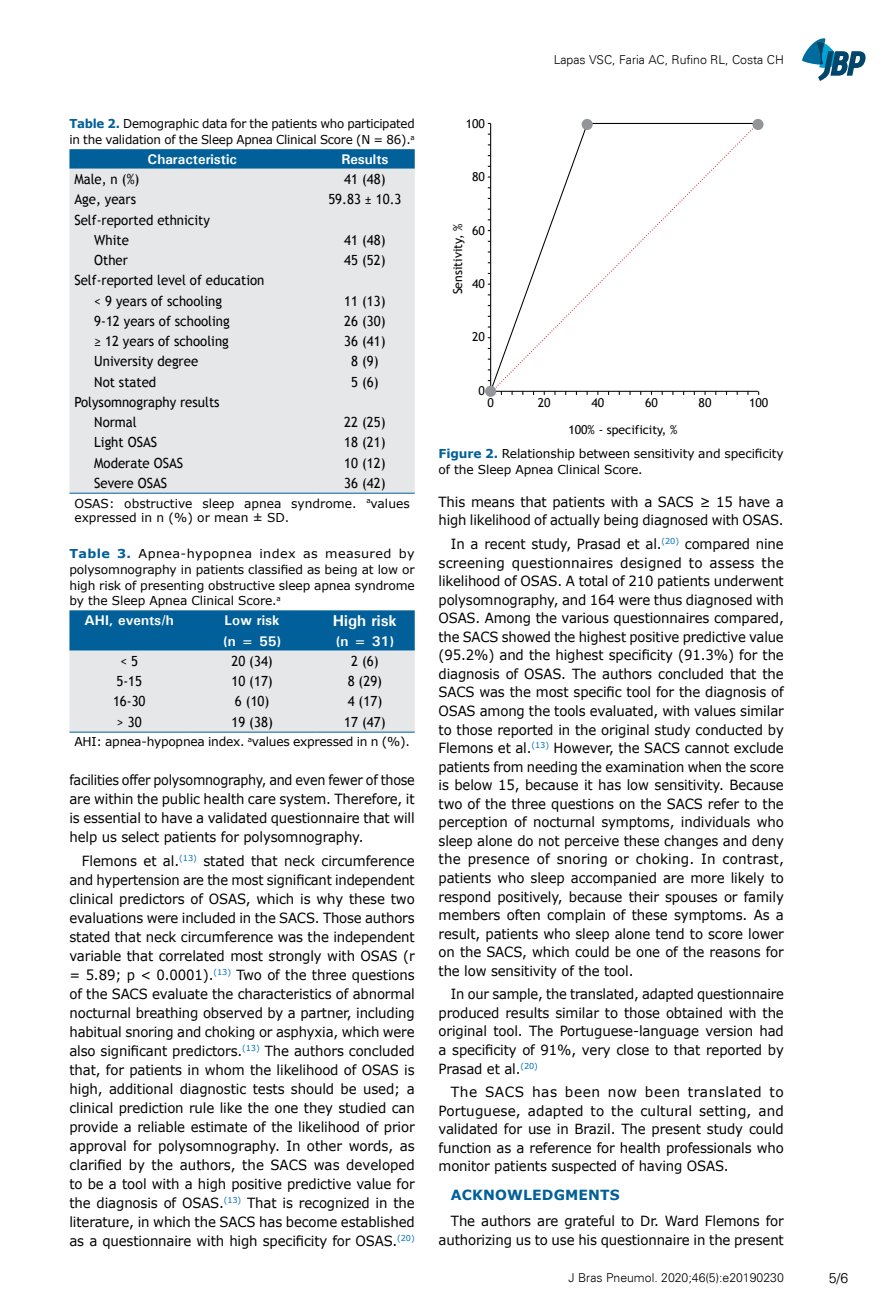
<style>
.page{position:relative;width:893px;height:1315px;background:#fff}
.page>*{position:absolute;margin:0;border:0;box-sizing:border-box;transform-origin:0 0}
.t1{font:700 15.75px "Univers";color:#fff}
.t2{font:14px/18.6px "Verdana";letter-spacing:-.01em;color:#000;text-align:justify;scale:.95 1}
.t3{font:14px/20.3px "Trebuchet MS";color:#000;scale:.94 1}
.t4{font:14px/18.6px "Verdana";letter-spacing:-.01em;color:#000;text-align:justify}
.t5{font:14px/18.6px "Verdana";letter-spacing:-.01em;color:#000;text-align:justify;scale:.93 1}
.t6{font:14px/18.9px "Verdana";letter-spacing:-.01em;color:#000;text-align:justify;scale:.91 1}
.t7{font:700 14px "Univers";color:#fff}
.t8{font:700 14px "Verdana";letter-spacing:.01em;color:#01609a}
.t9{font:300 14px "Univers";color:#000}
.t10{font:12.25px/14.7px "Verdana";letter-spacing:-.01em;color:#000}
.t11{font:12.25px/15.8px "Verdana";letter-spacing:-.01em;color:#000;text-align:justify;scale:1.05 1}
.t12{font:12.25px/15.8px "Verdana";letter-spacing:-.01em;color:#000;scale:.96 1}
.t13{font:300 12.25px "Univers";color:#000}
.t14{font:12.25px "Trebuchet MS";color:#000}
.s1{font-weight:700;color:#01609a}
</style>
<div class="page">
<svg style="left:802px;top:38px;width:64px;height:43px"></svg>
<svg style="left:69px;top:149px;width:346px;height:20px;background:#08649c"></svg>
<div style="left:69px;top:169px;width:346px;height:324px;background:#e6e7e8"></div>
<hr style="left:69px;top:493px;width:246px;height:1px;background:#01609a">
<hr style="left:315px;top:493px;width:100px;height:1px;background:#01609a">
<svg style="left:69px;top:610px;width:346px;height:121px;background:#9abace"></svg>
<hr style="left:69px;top:731px;width:120px;height:1px;background:#01609a">
<hr style="left:189px;top:731px;width:126px;height:1px;background:#01609a">
<hr style="left:315px;top:731px;width:100px;height:1px;background:#01609a">
<svg style="left:491px;top:123px;width:267px;height:270px"></svg>
<hr style="left:490px;top:123px;width:1px;height:272px;background:#000">
<hr style="left:488px;top:391px;width:270px;height:1px;background:#000">
<div style="left:752px;top:119px;width:11px;height:11px;background:#939598;border-radius:50%"></div>
<div style="left:582px;top:119px;width:11px;height:11px;background:#939598;border-radius:50%"></div>
<div style="left:485px;top:386px;width:11px;height:11px;background:#939598;border-radius:50%"></div>
<p class="t12" style="left:69px;top:116px;width:361px"><span class="s1">Table 2.</span> Demographic data for the patients who participated in the validation of the Sleep Apnea Clinical Score (N = 86).<sup>a</sup></p>
<p class="t7" style="left:148px;top:150px;width:91px">Characteristic</p>
<p class="t7" style="left:341px;top:150px;width:49px">Results</p>
<p class="t3" style="left:74px;top:169px;width:71px">Male, n (%)</p>
<p class="t3" style="left:344px;top:169px;width:46px">41 (48)</p>
<p class="t3" style="left:74px;top:189px;width:67px">Age, years</p>
<p class="t3" style="left:328px;top:189px;width:79px">59.83 ± 10.3</p>
<p class="t3" style="left:94px;top:210px;width:125px;text-indent:-20px">Self-reported ethnicity<br>White</p>
<p class="t3" style="left:344px;top:230px;width:46px">41 (48)</p>
<p class="t3" style="left:94px;top:250px;width:37px">Other</p>
<p class="t3" style="left:344px;top:250px;width:46px">45 (52)</p>
<p class="t3" style="left:94px;top:270px;width:183px;text-indent:-20px">Self-reported level of education &lt; 9 years of schooling</p>
<p class="t3" style="left:344px;top:291px;width:46px">11 (13)</p>
<p class="t3" style="left:94px;top:311px;width:146px">9-12 years of schooling</p>
<p class="t3" style="left:344px;top:311px;width:46px">26 (30)</p>
<p class="t3" style="left:94px;top:331px;width:145px">≥ 12 years of schooling</p>
<p class="t3" style="left:344px;top:331px;width:46px">36 (41)</p>
<p class="t3" style="left:94px;top:351px;width:112px">University degree</p>
<p class="t3" style="left:351px;top:351px;width:31px">8 (9)</p>
<p class="t3" style="left:94px;top:372px;width:68px">Not stated</p>
<p class="t3" style="left:351px;top:372px;width:31px">5 (6)</p>
<p class="t3" style="left:94px;top:392px;width:135px;text-indent:-20px">Polysomnography results<br>Normal</p>
<p class="t3" style="left:344px;top:412px;width:46px">22 (25)</p>
<p class="t3" style="left:94px;top:432px;width:68px">Light OSAS</p>
<p class="t3" style="left:344px;top:432px;width:46px">18 (21)</p>
<p class="t3" style="left:94px;top:452px;width:96px">Moderate OSAS</p>
<p class="t3" style="left:344px;top:452px;width:46px">10 (12)</p>
<p class="t3" style="left:94px;top:473px;width:79px">Severe OSAS</p>
<p class="t3" style="left:344px;top:473px;width:46px">36 (42)</p>
<p class="t10" style="left:74px;top:496px;width:337px">OSAS: obstructive sleep apnea syndrome. <sup>a</sup>values expressed in n (%) or mean ± SD.</p>
<p class="t11" style="left:69px;top:546px;width:330px"><span class="s1">Table 3.</span> Apnea-hypopnea index as measured by polysomnography in patients classified as being at low or high risk of presenting obstructive sleep apnea syndrome by the Sleep Apnea Clinical Score.<sup>a</sup></p>
<p class="t7" style="left:85px;top:611px;width:91px">AHI, events/h</p>
<p class="t7" style="left:225px;top:611px;width:57px">Low risk</p>
<p class="t1" style="left:333px;top:611px;width:66px">High risk</p>
<p class="t7" style="left:223px;top:632px;width:60px">(n = 55)</p>
<p class="t7" style="left:336px;top:632px;width:60px">(n = 31)</p>
<p class="t3" style="left:120px;top:651px;width:20px">&lt; 5</p>
<p class="t3" style="left:231px;top:651px;width:46px">20 (34)</p>
<p class="t3" style="left:351px;top:651px;width:31px">2 (6)</p>
<p class="t3" style="left:116px;top:671px;width:29px">5-15</p>
<p class="t3" style="left:231px;top:671px;width:46px">10 (17)</p>
<p class="t3" style="left:348px;top:671px;width:38px">8 (29)</p>
<p class="t3" style="left:113px;top:691px;width:36px">16-30</p>
<p class="t3" style="left:235px;top:691px;width:38px">6 (10)</p>
<p class="t3" style="left:348px;top:691px;width:38px">4 (17)</p>
<p class="t3" style="left:117px;top:712px;width:28px">&gt; 30</p>
<p class="t3" style="left:231px;top:712px;width:46px">19 (38)</p>
<p class="t3" style="left:344px;top:712px;width:46px">17 (47)</p>
<p class="t10" style="left:74px;top:735px;width:337px">AHI: apnea-hypopnea index. <sup>a</sup>values expressed in n (%).</p>
<p class="t6" style="left:69px;top:770px;width:381px">facilities offer polysomnography, and even fewer of those are within the public health care system. Therefore, it is essential to have a validated questionnaire that will help us select patients for polysomnography.</p>
<p class="t2" style="left:69px;top:851px;width:365px;text-indent:12px">Flemons et al.<sup>(13)</sup> stated that neck circumference and hypertension are the most significant independent clinical predictors of OSAS, which is why these two evaluations were included in the SACS. Those authors stated that neck circumference was the independent variable that correlated most strongly with OSAS (r = 5.89; p &lt; 0.0001).<sup>(13)</sup> Two of the three questions of the SACS evaluate the characteristics of abnormal nocturnal breathing observed by a partner, including habitual snoring and choking or asphyxia, which were also significant predictors.<sup>(13)</sup> The authors concluded that, for patients in whom the likelihood of OSAS is high, additional diagnostic tests should be used; a clinical prediction rule like the one they studied can provide a reliable estimate of the likelihood of prior approval for polysomnography. In other words, as clarified by the authors, the SACS was developed to be a tool with a high positive predictive value for the diagnosis of OSAS.<sup>(13)</sup> That is recognized in the literature, in which the SACS has become established as a questionnaire with high specificity for OSAS.<sup>(20)</sup></p>
<p class="t14" style="left:466px;top:116px;width:21px">100</p>
<p class="t14" style="left:472px;top:170px;width:14px">80</p>
<p class="t14" style="left:451px;top:294px;width:72px;rotate:-90deg">Sensitivity, %</p>
<p class="t14" style="left:472px;top:223px;width:14px">60</p>
<p class="t14" style="left:472px;top:276px;width:14px">40</p>
<p class="t14" style="left:472px;top:330px;width:14px">20</p>
<p class="t14" style="left:479px;top:383px;width:8px">0</p>
<p class="t13" style="left:554px;top:52px;width:232px">Lapas VSC, Faria AC, Rufino RL, Costa CH</p>
<p class="t14" style="left:487px;top:395px;width:8px">0</p>
<p class="t14" style="left:538px;top:395px;width:14px">20</p>
<p class="t14" style="left:591px;top:395px;width:14px">40</p>
<p class="t14" style="left:645px;top:395px;width:14px">60</p>
<p class="t14" style="left:699px;top:395px;width:14px">80</p>
<p class="t14" style="left:749px;top:395px;width:21px">100</p>
<p class="t14" style="left:568px;top:422px;width:111px">100% - specificity, %</p>
<p class="t10" style="left:439px;top:446px;width:347px;line-height:15.8px"><span class="s1">Figure 2.</span> Relationship between sensitivity and specificity of the Sleep Apnea Clinical Score.</p>
<p class="t2" style="left:439px;top:493px;width:365px">This means that patients with a SACS ≥ 15 have a high likelihood of actually being diagnosed with OSAS.</p>
<p class="t2" style="left:439px;top:535px;width:365px;text-indent:12px">In a recent study, Prasad et al.<sup>(20)</sup> compared nine screening questionnaires designed to assess the likelihood of OSAS. A total of 210 patients underwent polysomnography, and 164 were thus diagnosed with OSAS. Among the various questionnaires compared, the SACS showed the highest positive predictive value (95.2%) and the highest specificity (91.3%) for the diagnosis of OSAS. The authors concluded that the SACS was the most specific tool for the diagnosis of OSAS among the tools evaluated, with values similar to those reported in the original study conducted by Flemons et al.<sup>(13)</sup> However, the SACS cannot exclude patients from needing the examination when the score is below 15, because it has low sensitivity. Because two of the three questions on the SACS refer to the perception of nocturnal symptoms, individuals who sleep alone do not perceive these changes and deny the presence of snoring or choking. In contrast, patients who sleep accompanied are more likely to respond positively, because their spouses or family members often complain of these symptoms. As a result, patients who sleep alone tend to score lower on the SACS, which could be one of the reasons for the low sensitivity of the tool.</p>
<p class="t5" style="left:439px;top:985px;width:373px;text-indent:12px">In our sample, the translated, adapted questionnaire produced results similar to those obtained with the original tool. The Portuguese-language version had a specificity of 91%, very close to that reported by Prasad et al.<sup>(20)</sup></p>
<p class="t4" style="left:439px;top:1083px;width:347px;text-indent:12px">The SACS has been now been translated to Portuguese, adapted to the cultural setting, and validated for use in Brazil. The present study could function as a reference for health professionals who monitor patients suspected of having OSAS.</p>
<p class="t8" style="left:451px;top:1185px;width:170px">ACKNOWLEDGMENTS</p>
<p class="t2" style="left:439px;top:1212px;width:365px;text-align:right">The authors are grateful to Dr. Ward Flemons for authorizing us to use his questionnaire in the present</p>
<p class="t13" style="left:569px;top:1270px;width:217px">J Bras Pneumol. 2020;46(5):e20190230</p>
<p class="t9" style="left:829px;top:1269px;width:21px">5/6</p>
</div>
